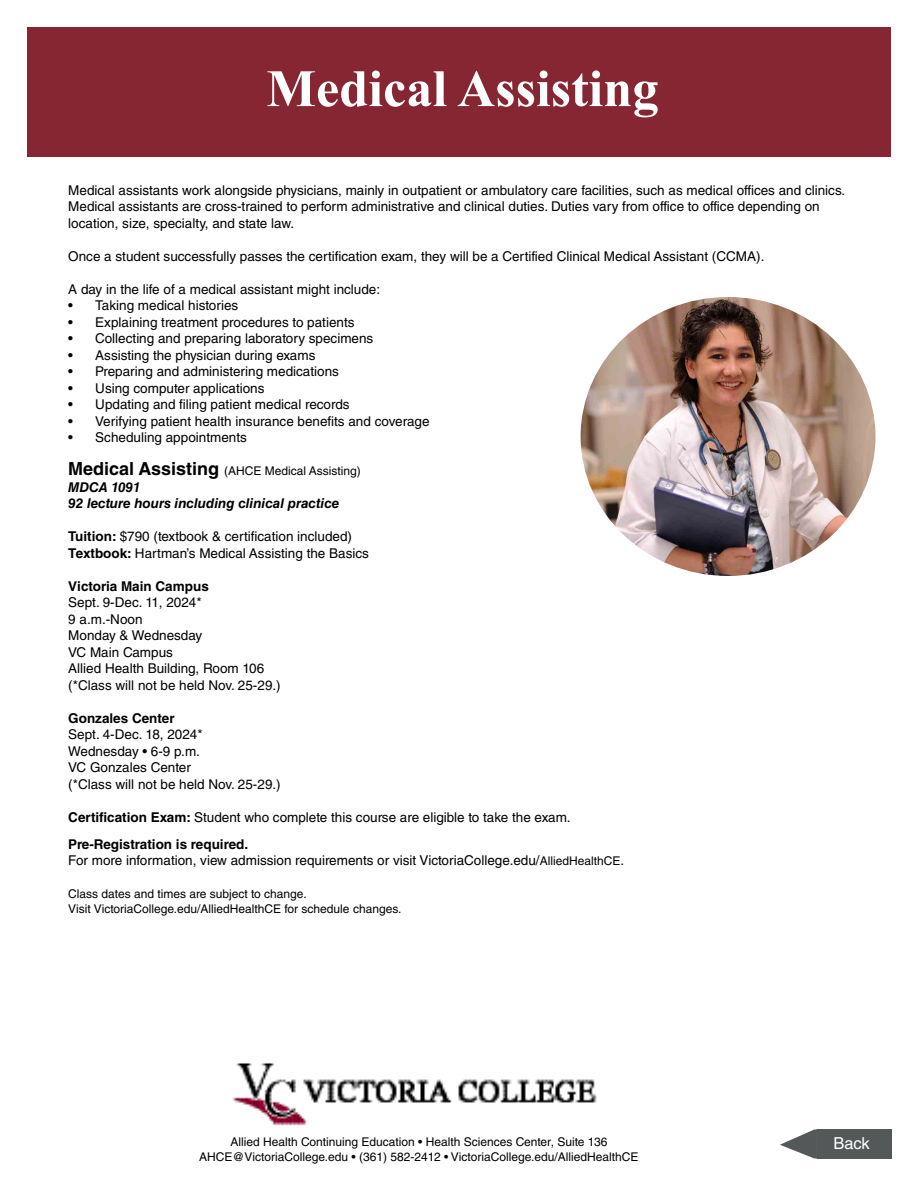
<style>
.page{position:relative;width:918px;height:1188px;background:#fff}
.page>*{position:absolute;margin:0;border:0;box-sizing:border-box;transform-origin:0 0}
.t1{font:700 52.5px "Times New Roman";color:#fff}
.t2{font:16.5px "Helvetica LT Std";color:#fff}
.t3{font:13.5px/16.5px "Helvetica LT Std";color:#000}
.t4{font:italic 700 13.5px/16.5px "Helvetica LT Std";color:#000}
.t5{font:700 13.5px "Helvetica LT Std";color:#000}
.t6{font:12px/15px "Helvetica LT Std";color:#000;text-align:center}
.s1{font-weight:700;font-size:18px}
.s2{font-weight:700}
.s3{font-size:12px}
</style>
<div class="page">
<div style="left:27px;top:27px;width:864px;height:130px;background:#862633"></div>
<img style="left:581px;top:297px;width:294px;height:279px">
<div style="left:817px;top:1129px;width:73px;height:30px;background:#545859"></div>
<div style="left:819px;top:1129px;width:72px;height:30px;background:#545859"></div>
<svg style="left:780px;top:1129px;width:37px;height:30px"></svg>
<img style="left:232px;top:1063px;width:365px;height:63px">
<h1 class="t1" style="left:266px;top:51px;width:394px">Medical Assisting</h1>
<p class="t3" style="left:68px;top:182px;width:779px">Medical assistants work alongside physicians, mainly in outpatient or ambulatory care facilities, such as medical offices and clinics.<br>Medical assistants are cross-trained to perform administrative and clinical duties. Duties vary from office to office depending on location, size, specialty, and state law.</p>
<p class="t3" style="left:68px;top:248px;width:698px">Once a student successfully passes the certification exam, they will be a Certified Clinical Medical Assistant (CCMA).</p>
<p class="t3" style="left:68px;top:281px;width:313px">A day in the life of a medical assistant might include:</p>
<p class="t3" style="left:68px;top:297px;width:172px">• Taking medical histories</p>
<p class="t3" style="left:68px;top:314px;width:288px">• Explaining treatment procedures to patients</p>
<p class="t3" style="left:68px;top:330px;width:307px">• Collecting and preparing laboratory specimens</p>
<p class="t3" style="left:68px;top:347px;width:249px">• Assisting the physician during exams</p>
<p class="t3" style="left:68px;top:363px;width:272px">• Preparing and administering medications</p>
<p class="t3" style="left:68px;top:380px;width:198px">• Using computer applications</p>
<p class="t3" style="left:68px;top:396px;width:283px">• Updating and filing patient medical records</p>
<p class="t3" style="left:68px;top:413px;width:363px">• Verifying patient health insurance benefits and coverage</p>
<p class="t3" style="left:68px;top:429px;width:180px">• Scheduling appointments</p>
<p class="t6" style="left:68px;top:463px;width:294px"><span class="s1">Medical Assisting</span> (AHCE Medical Assisting)</p>
<p class="t4" style="left:68px;top:478px;width:273px">MDCA 1091<br>92 lecture hours including clinical practice</p>
<p class="t3" style="left:68px;top:528px;width:302px"><span class="s2">Tuition:</span> $790 (textbook &amp; certification included)<br><span class="s2">Textbook:</span> Hartman’s Medical Assisting the Basics</p>
<p class="t5" style="left:68px;top:578px;width:142px">Victoria Main Campus</p>
<p class="t3" style="left:68px;top:594px;width:214px">Sept. 9-Dec. 11, 2024*<br>9 a.m.-Noon<br>Monday &amp; Wednesday<br>VC Main Campus<br>Allied Health Building, Room 106 (*Class will not be held Nov. 25-29.)</p>
<p class="t5" style="left:68px;top:710px;width:108px">Gonzales Center</p>
<p class="t3" style="left:68px;top:726px;width:214px">Sept. 4-Dec. 18, 2024*<br>Wednesday • 6-9 p.m.<br>VC Gonzales Center<br>(*Class will not be held Nov. 25-29.)</p>
<p class="t3" style="left:68px;top:803px;width:504px;line-height:27px"><span class="s2">Certification Exam:</span> Student who complete this course are eligible to take the exam.<br><span class="s2">Pre-Registration is required.</span></p>
<p class="t3" style="left:68px;top:852px;width:557px">For more information, view admission requirements or visit VictoriaCollege.edu/<span class="s3">AlliedHealthCE</span>.</p>
<p class="t6" style="left:68px;top:886px;width:335px;text-align:left">Class dates and times are subject to change.<br>Visit VictoriaCollege.edu/AlliedHealthCE for schedule changes.</p>
<p class="t6" style="left:199px;top:1134px;width:441px">Allied Health Continuing Education • Health Sciences Center, Suite 136<br>AHCE@VictoriaCollege.edu • (361) 582-2412 • VictoriaCollege.edu/AlliedHealthCE</p>
<p class="t2" style="left:833px;top:1134px;width:38px">Back</p>
</div>
